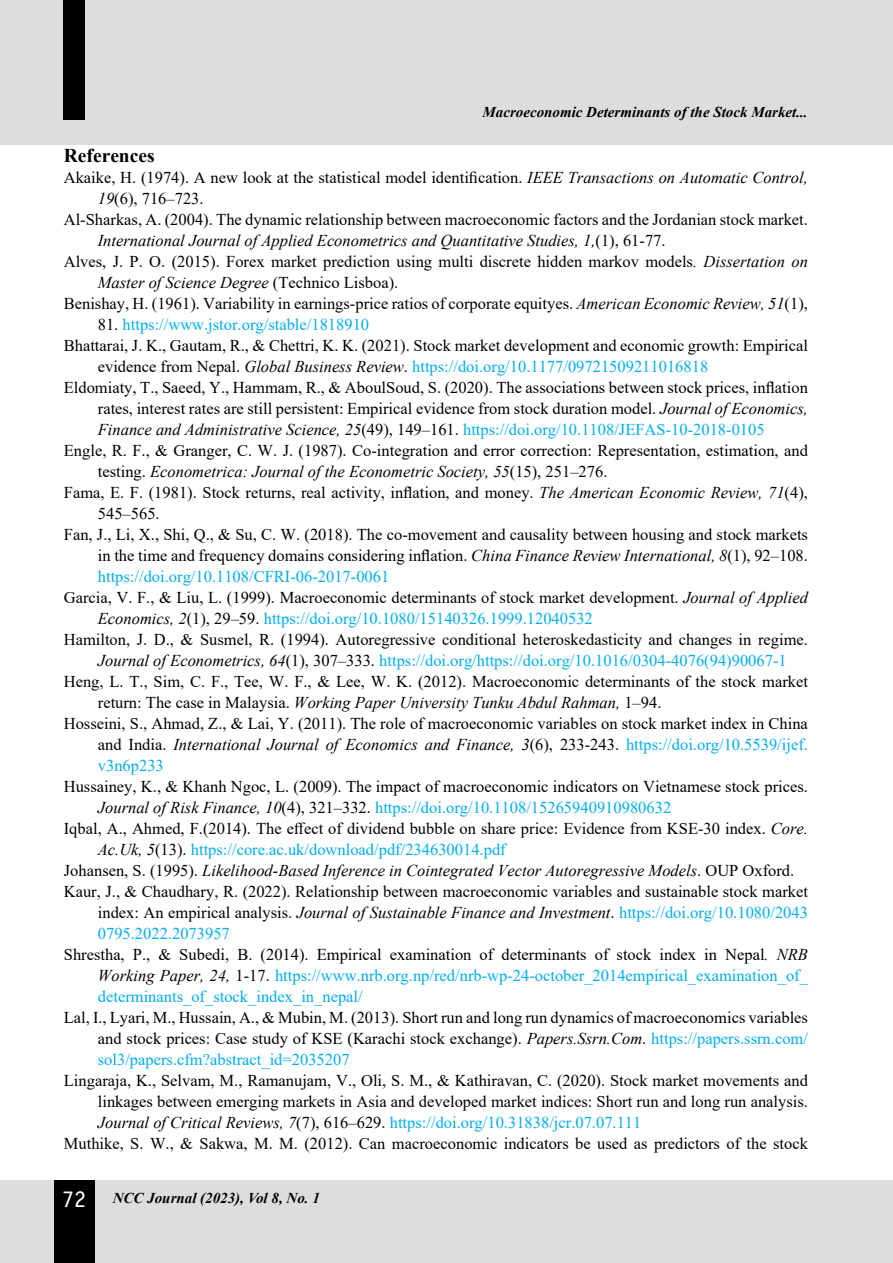
<style>
.page{position:relative;width:893px;height:1263px;background:#fff}
.page>*{position:absolute;margin:0;border:0;box-sizing:border-box;transform-origin:0 0}
.t1{font:700 19.5px "Times New Roman";color:#000}
.t2{font:16.5px/21px "Times New Roman";color:#000;text-align:justify}
.t3{font:16.5px "Times New Roman";color:#00aeef}
.t4{font:italic 16.5px "Times New Roman";color:#000}
.t5{font:italic 700 15px "Times New Roman";color:#000}
.s1{font-style:italic}
.s2{font-style:normal}
.s3{color:#000}
.s4{font-style:italic;color:#000}
.s5{font-style:normal;color:#00aeef}
.s6{color:#00aeef}
.s7{font-family:"Officina Sans Std";font-weight:400;font-style:normal;font-size:24px;color:#fff}
</style>
<div class="page">
<div style="left:0;top:0;width:893px;height:145px;background:#dcddde"></div>
<div style="left:0;top:1180px;width:893px;height:83px;background:#dcddde"></div>
<div style="left:63px;top:0;width:22px;height:120px;background:#000"></div>
<div style="left:54px;top:1180px;width:40px;height:83px;background:#000"></div>
<p class="t5" style="left:483px;top:102px;width:327px">Macroeconomic Determinants of the Stock Market...</p>
<p class="t1" style="left:64px;top:141px;width:92px">References</p>
<p class="t2" style="left:64px;top:166px;width:746px">Akaike, H. (1974). A new look at the statistical model identification. <span class="s1">IEEE Transactions on Automatic Control,</span></p>
<p class="t2" style="left:98px;top:187px;width:107px"><span class="s1">19</span>(6), 716–723.</p>
<p class="t2" style="left:64px;top:208px;width:746px">Al-Sharkas, A. (2004). The dynamic relationship between macroeconomic factors and the Jordanian stock market.</p>
<p class="t4" style="left:98px;top:229px;width:569px">International Journal of Applied Econometrics and Quantitative Studies, 1,<span class="s2">(1), 61-77.</span></p>
<p class="t2" style="left:64px;top:250px;width:746px">Alves, J. P. O. (2015). Forex market prediction using multi discrete hidden markov models<span class="s1">. Dissertation on</span></p>
<p class="t4" style="left:98px;top:271px;width:302px">Master of Science Degree <span class="s2">(Technico Lisboa).</span></p>
<p class="t2" style="left:64px;top:293px;width:746px">Benishay, H. (1961). Variability in earnings-price ratios of corporate equityes. <span class="s1">American Economic Review, 51</span>(1),</p>
<p class="t3" style="left:98px;top:313px;width:273px"><span class="s3">81.</span> https://www.jstor.org/stable/1818910</p>
<p class="t2" style="left:64px;top:335px;width:746px">Bhattarai, J. K., Gautam, R., &amp; Chettri, K. K. (2021). Stock market development and economic growth: Empirical</p>
<p class="t3" style="left:98px;top:355px;width:612px"><span class="s3">evidence from Nepal.</span> <span class="s4">Global Business Review</span><span class="s3">.</span> https://doi.org/10.1177/09721509211016818</p>
<p class="t2" style="left:64px;top:377px;width:746px">Eldomiaty, T., Saeed, Y., Hammam, R., &amp; AboulSoud, S. (2020). The associations between stock prices, inflation</p>
<p class="t2" style="left:98px;top:398px;width:712px">rates, interest rates are still persistent: Empirical evidence from stock duration model. <span class="s1">Journal of Economics,</span></p>
<p class="t3" style="left:98px;top:418px;width:668px"><span class="s4">Finance and Administrative Science, 25</span><span class="s3">(49), 149–161.</span> https://doi.org/10.1108/JEFAS-10-2018-0105</p>
<p class="t2" style="left:64px;top:440px;width:746px">Engle, R. F., &amp; Granger, C. W. J. (1987). Co-integration and error correction: Representation, estimation, and</p>
<p class="t4" style="left:98px;top:460px;width:511px"><span class="s2">testing.</span> Econometrica: Journal of the Econometric Society, 55<span class="s2">(15), 251–276.</span></p>
<p class="t2" style="left:64px;top:482px;width:746px">Fama, E. F. (1981). Stock returns, real activity, inflation, and money. <span class="s1">The American Economic Review, 71</span>(4),</p>
<p class="t2" style="left:98px;top:503px;width:63px">545–565.</p>
<p class="t2" style="left:64px;top:524px;width:746px">Fan, J., Li, X., Shi, Q., &amp; Su, C. W. (2018). The co-movement and causality between housing and stock markets</p>
<p class="t2" style="left:98px;top:545px;width:712px">in the time and frequency domains considering inflation. <span class="s1">China Finance Review International, 8</span>(1), 92–108.</p>
<p class="t3" style="left:98px;top:565px;width:293px">https://doi.org/10.1108/CFRI-06-2017-0061</p>
<p class="t2" style="left:64px;top:587px;width:746px">Garcia, V. F., &amp; Liu, L. (1999). Macroeconomic determinants of stock market development. <span class="s1">Journal of Applied</span></p>
<p class="t3" style="left:98px;top:607px;width:496px"><span class="s4">Economics, 2</span><span class="s3">(1), 29–59.</span> https://doi.org/10.1080/15140326.1999.12040532</p>
<p class="t2" style="left:64px;top:629px;width:746px">Hamilton, J. D., &amp; Susmel, R. (1994). Autoregressive conditional heteroskedasticity and changes in regime.</p>
<p class="t3" style="left:98px;top:649px;width:690px"><span class="s4">Journal of Econometrics, 64</span><span class="s3">(1), 307–333.</span> https://doi.org/https://doi.org/10.1016/0304-4076(94)90067-1</p>
<p class="t2" style="left:64px;top:671px;width:746px">Heng, L. T., Sim, C. F., Tee, W. F., &amp; Lee, W. K. (2012). Macroeconomic determinants of the stock market</p>
<p class="t4" style="left:98px;top:691px;width:565px"><span class="s2">return: The case in Malaysia.</span> Working Paper University Tunku Abdul Rahman, <span class="s2">1–94.</span></p>
<p class="t2" style="left:64px;top:713px;width:746px">Hosseini, S., Ahmad, Z., &amp; Lai, Y. (2011). The role of macroeconomic variables on stock market index in China</p>
<p class="t4" style="left:98px;top:733px;width:712px"><span class="s2">and India.</span> International Journal of Economics and Finance, 3<span class="s2">(6), 233-243.</span> <span class="s5">https://doi.org/10.5539/ijef.</span></p>
<p class="t3" style="left:98px;top:754px;width:67px">v3n6p233</p>
<p class="t2" style="left:64px;top:776px;width:746px">Hussainey, K., &amp; Khanh Ngoc, L. (2009). The impact of macroeconomic indicators on Vietnamese stock prices.</p>
<p class="t3" style="left:98px;top:796px;width:575px"><span class="s4">Journal of Risk Finance, 10</span><span class="s3">(4), 321–332.</span> https://doi.org/10.1108/15265940910980632</p>
<p class="t2" style="left:64px;top:818px;width:746px">Iqbal, A., Ahmed, F.(2014). The effect of dividend bubble on share price: Evidence from KSE-30 index. <span class="s1">Core.</span></p>
<p class="t3" style="left:98px;top:838px;width:409px"><span class="s4">Ac.Uk, 5</span><span class="s3">(13).</span> https://core.ac.uk/download/pdf/234630014.pdf</p>
<p class="t4" style="left:64px;top:859px;width:732px"><span class="s2">Johansen, S. (1995).</span> Likelihood-Based Inference in Cointegrated Vector Autoregressive Models<span class="s2">. OUP Oxford.</span></p>
<p class="t2" style="left:64px;top:881px;width:746px">Kaur, J., &amp; Chaudhary, R. (2022). Relationship between macroeconomic variables and sustainable stock market</p>
<p class="t4" style="left:98px;top:901px;width:712px"><span class="s2">index: An empirical analysis.</span> Journal of Sustainable Finance and Investment<span class="s2">.</span> <span class="s5">https://doi.org/10.1080/2043</span></p>
<p class="t3" style="left:98px;top:922px;width:133px">0795.2022.2073957</p>
<p class="t2" style="left:64px;top:944px;width:746px">Shrestha, P., &amp; Subedi, B. (2014). Empirical examination of determinants of stock index in Nepal<span class="s1">. NRB</span></p>
<p class="t3" style="left:98px;top:964px;width:712px"><span class="s4">Working Paper, 24,</span> <span class="s3">1-17.</span> https://www.nrb.org.np/red/nrb-wp-24-october_2014empirical_examination_of_</p>
<p class="t3" style="left:98px;top:985px;width:266px">determinants_of_stock_index_in_nepal/</p>
<p class="t2" style="left:98px;top:1007px;width:712px;text-indent:-34px">Lal, I., Lyari, M., Hussain, A., &amp; Mubin, M. (2013). Short run and long run dynamics of macroeconomics variables and stock prices: Case study of KSE (Karachi stock exchange). <span class="s1">Papers.Ssrn.Com</span>. <span class="s6">https://papers.ssrn.com/ sol3/papers.cfm?abstract_id=2035207</span></p>
<p class="t2" style="left:64px;top:1070px;width:746px">Lingaraja, K., Selvam, M., Ramanujam, V., Oli, S. M., &amp; Kathiravan, C. (2020). Stock market movements and</p>
<p class="t2" style="left:98px;top:1091px;width:712px">linkages between emerging markets in Asia and developed market indices: Short run and long run analysis.</p>
<p class="t3" style="left:98px;top:1111px;width:545px"><span class="s4">Journal of Critical Reviews, 7</span><span class="s3">(7), 616–629.</span> https://doi.org/10.31838/jcr.07.07.111</p>
<p class="t2" style="left:64px;top:1133px;width:746px">Muthike, S. W., &amp; Sakwa, M. M. (2012). Can macroeconomic indicators be used as predictors of the stock</p>
<p class="t5" style="left:62px;top:1187px;width:259px"><span class="s7">72</span> NCC Journal (2023), Vol 8, No. 1</p>
</div>
